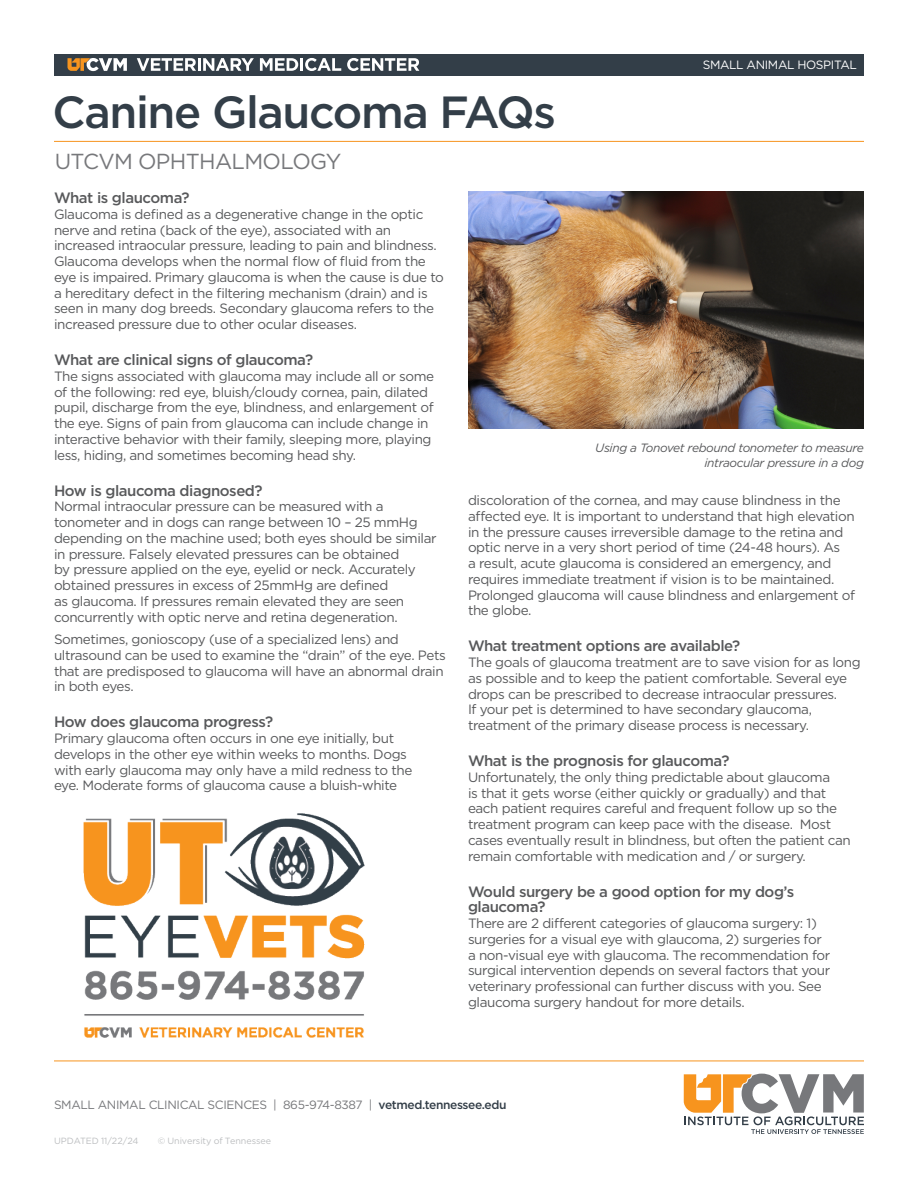
<style>
.page{position:relative;width:918px;height:1188px;background:#fff}
.page>*{position:absolute;margin:0;border:0;box-sizing:border-box;transform-origin:0 0}
.t1{font:500 45px "Gotham";letter-spacing:-.03em;color:#333e48}
.t2{font:21.75px "Gotham";letter-spacing:-.03em;color:#77787b}
.t3{font:500 15px/15.8px "Gotham";letter-spacing:-.03em;color:#58595b}
.t4{font:13.5px/15.8px "Gotham";letter-spacing:-.03em;color:#58595b}
.t5{font:italic 12px/15.8px "Gotham";letter-spacing:-.03em;color:#58595b;text-align:right}
.t6{font:12px "Gotham";letter-spacing:-.03em;color:#77787b}
.t7{font:12px "Gotham";letter-spacing:-.03em;color:#fff}
.t8{font:9px "Gotham";letter-spacing:-.005em;color:#bcbec0}
.s1{font-weight:500;color:#333e48}
</style>
<div class="page">
<hr style="left:54px;top:1061px;width:810px;height:1px;background:#f7941e">
<hr style="left:54px;top:141px;width:810px;height:1px;background:#f7941e">
<svg style="left:684px;top:1074px;width:180px;height:60px"></svg>
<div style="left:55px;top:54px;width:809px;height:21px;background:#333e48"></div>
<svg style="left:67px;top:58px;width:60px;height:13px"></svg>
<svg style="left:137px;top:58px;width:117px;height:13px"></svg>
<svg style="left:260px;top:58px;width:81px;height:13px"></svg>
<svg style="left:347px;top:58px;width:72px;height:13px"></svg>
<img style="left:468px;top:191px;width:396px;height:238px">
<img style="left:83px;top:813px;width:281px;height:225px">
<p class="t1" style="left:53px;top:83px;width:505px">Canine Glaucoma FAQs</p>
<p class="t2" style="left:55px;top:147px;width:288px">UTCVM OPHTHALMOLOGY</p>
<p class="t7" style="left:703px;top:57px;width:156px">SMALL ANIMAL HOSPITAL</p>
<p class="t3" style="left:54px;top:190px;width:137px">What is glaucoma?</p>
<p class="t4" style="left:54px;top:206px;width:391px">Glaucoma is defined as a degenerative change in the optic nerve and retina (back of the eye), associated with an increased intraocular pressure, leading to pain and blindness.<br>Glaucoma develops when the normal flow of fluid from the eye is impaired. Primary glaucoma is when the cause is due to a hereditary defect in the filtering mechanism (drain) and is seen in many dog breeds. Secondary glaucoma refers to the increased pressure due to other ocular diseases.</p>
<p class="t3" style="left:54px;top:352px;width:261px">What are clinical signs of glaucoma?</p>
<p class="t4" style="left:54px;top:368px;width:382px">The signs associated with glaucoma may include all or some of the following: red eye, bluish/cloudy cornea, pain, dilated pupil, discharge from the eye, blindness, and enlargement of the eye. Signs of pain from glaucoma can include change in interactive behavior with their family, sleeping more, playing less, hiding, and sometimes becoming head shy.</p>
<p class="t3" style="left:54px;top:482px;width:210px">How is glaucoma diagnosed?</p>
<p class="t4" style="left:54px;top:498px;width:384px">Normal intraocular pressure can be measured with a tonometer and in dogs can range between 10 – 25 mmHg depending on the machine used; both eyes should be similar in pressure. Falsely elevated pressures can be obtained<br>by pressure applied on the eye, eyelid or neck. Accurately obtained pressures in excess of 25mmHg are defined<br>as glaucoma. If pressures remain elevated they are seen concurrently with optic nerve and retina degeneration.</p>
<p class="t4" style="left:54px;top:631px;width:393px">Sometimes, gonioscopy (use of a specialized lens) and ultrasound can be used to examine the “drain” of the eye. Pets that are predisposed to glaucoma will have an abnormal drain in both eyes.</p>
<p class="t3" style="left:54px;top:714px;width:221px">How does glaucoma progress?</p>
<p class="t4" style="left:54px;top:730px;width:360px">Primary glaucoma often occurs in one eye initially, but develops in the other eye within weeks to months. Dogs with early glaucoma may only have a mild redness to the eye. Moderate forms of glaucoma cause a bluish-white</p>
<p class="t5" style="left:595px;top:439px;width:270px">Using a Tonovet rebound tonometer to measure intraocular pressure in a dog</p>
<p class="t4" style="left:468px;top:492px;width:389px">discoloration of the cornea, and may cause blindness in the affected eye. It is important to understand that high elevation in the pressure causes irreversible damage to the retina and optic nerve in a very short period of time (24-48 hours). As<br>a result, acute glaucoma is considered an emergency, and requires immediate treatment if vision is to be maintained.<br>Prolonged glaucoma will cause blindness and enlargement of the globe.</p>
<p class="t3" style="left:468px;top:638px;width:274px">What treatment options are available?</p>
<p class="t4" style="left:468px;top:654px;width:394px">The goals of glaucoma treatment are to save vision for as long as possible and to keep the patient comfortable. Several eye drops can be prescribed to decrease intraocular pressures.<br>If your pet is determined to have secondary glaucoma, treatment of the primary disease process is necessary.</p>
<p class="t3" style="left:468px;top:753px;width:263px">What is the prognosis for glaucoma?</p>
<p class="t4" style="left:468px;top:769px;width:384px">Unfortunately, the only thing predictable about glaucoma<br>is that it gets worse (either quickly or gradually) and that each patient requires careful and frequent follow up so the treatment program can keep pace with the disease. Most cases eventually result in blindness, but often the patient can remain comfortable with medication and / or surgery.</p>
<p class="t3" style="left:468px;top:883px;width:328px">Would surgery be a good option for my dog’s glaucoma?</p>
<p class="t4" style="left:468px;top:915px;width:364px">There are 2 different categories of glaucoma surgery: 1) surgeries for a visual eye with glaucoma, 2) surgeries for a non-visual eye with glaucoma. The recommendation for surgical intervention depends on several factors that your veterinary professional can further discuss with you. See glaucoma surgery handout for more details.</p>
<p class="t6" style="left:54px;top:1097px;width:454px">SMALL ANIMAL CLINICAL SCIENCES | 865-974-8387 | <span class="s1">vetmed.tennessee.edu</span></p>
<p class="t8" style="left:54px;top:1135px;width:86px">UPDATED 11/22/24</p>
<p class="t8" style="left:158px;top:1135px;width:115px">© University of Tennessee</p>
</div>
